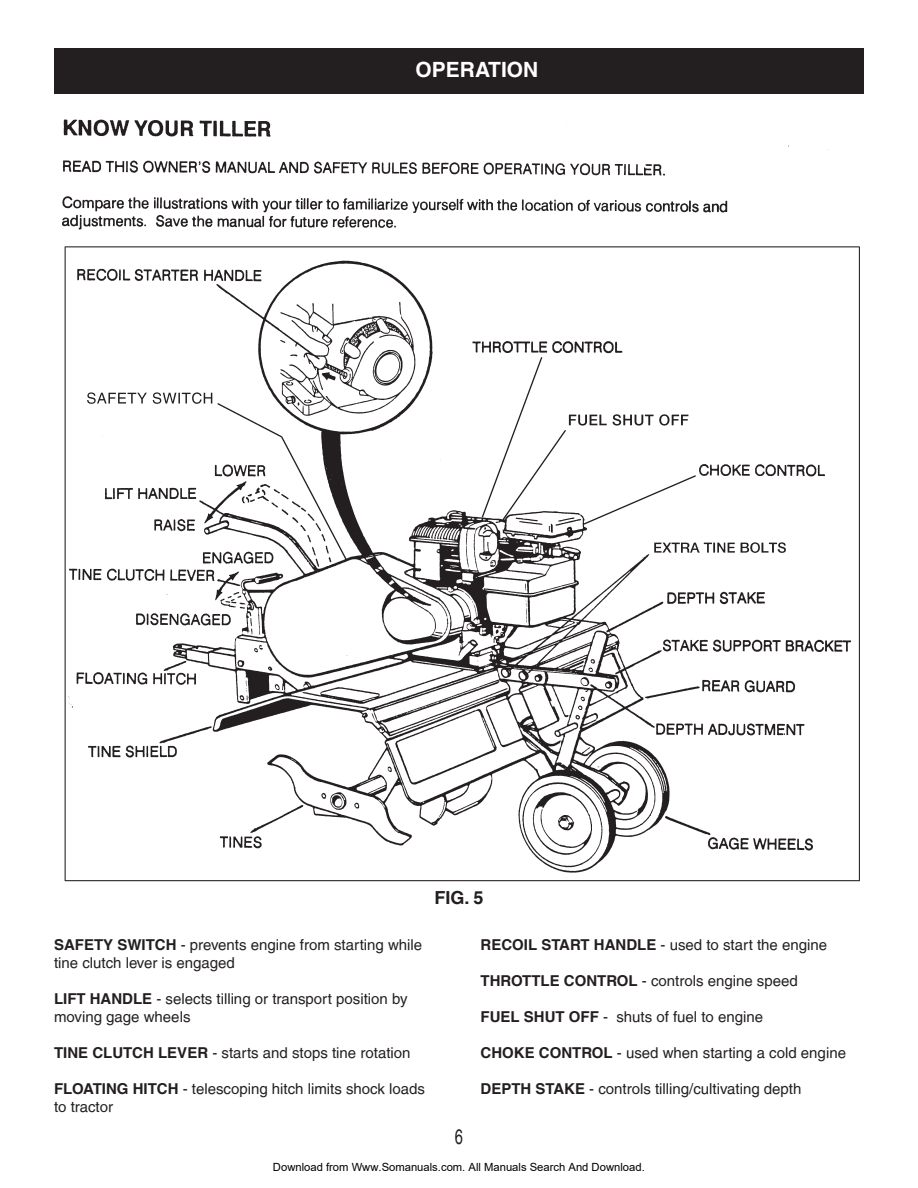
<style>
.page{position:relative;width:918px;height:1188px;background:#fff}
.page>*{position:absolute;margin:0;border:0;box-sizing:border-box;transform-origin:0 0}
.Body_text{font:700 21px "Helvetica";color:#fff}
.t1{font:21px "Helvetica";color:#231f20;scale:.7 1}
.t2{font:700 18px "Helvetica";color:#231f20}
.t3{font:15px/18px "Helvetica";color:#231f20}
.t4{font:11.25px "Arial";color:#000}
.s1{font-weight:700}
</style>
<div class="page">
<div style="left:54px;top:49px;width:810px;height:45px;background:#231f20"></div>
<img style="left:62px;top:119px;width:798px;height:763px">
<p class="Body_text" style="left:416px;top:57px;width:124px">OPERATION</p>
<p class="t2" style="left:434px;top:887px;width:51px">FIG. 5</p>
<p class="t3" style="left:54px;top:936px;width:370px"><span class="s1">SAFETY SWITCH</span> - prevents engine from starting while tine clutch lever is engaged</p>
<p class="t3" style="left:54px;top:990px;width:355px"><span class="s1">LIFT HANDLE</span> - selects tilling or transport position by moving gage wheels</p>
<p class="t3" style="left:54px;top:1044px;width:358px"><span class="s1">TINE CLUTCH LEVER</span> - starts and stops tine rotation</p>
<p class="t3" style="left:54px;top:1080px;width:373px"><span class="s1">FLOATING HITCH</span> - telescoping hitch limits shock loads to tractor</p>
<h1 class="t1" style="left:455px;top:1124px;width:13px">6</h1>
<p class="t3" style="left:481px;top:936px;width:348px"><span class="s1">RECOIL START HANDLE</span> - used to start the engine</p>
<p class="t3" style="left:481px;top:972px;width:319px"><span class="s1">THROTTLE CONTROL</span> - controls engine speed</p>
<p class="t3" style="left:481px;top:1008px;width:284px"><span class="s1">FUEL SHUT OFF</span> - shuts of fuel to engine</p>
<p class="t3" style="left:481px;top:1044px;width:367px"><span class="s1">CHOKE CONTROL</span> - used when starting a cold engine</p>
<p class="t3" style="left:481px;top:1080px;width:322px"><span class="s1">DEPTH STAKE</span> - controls tilling/cultivating depth</p>
<p class="t4" style="left:273px;top:1160px;width:373px">Download from Www.Somanuals.com. All Manuals Search And Download.</p>
</div>
